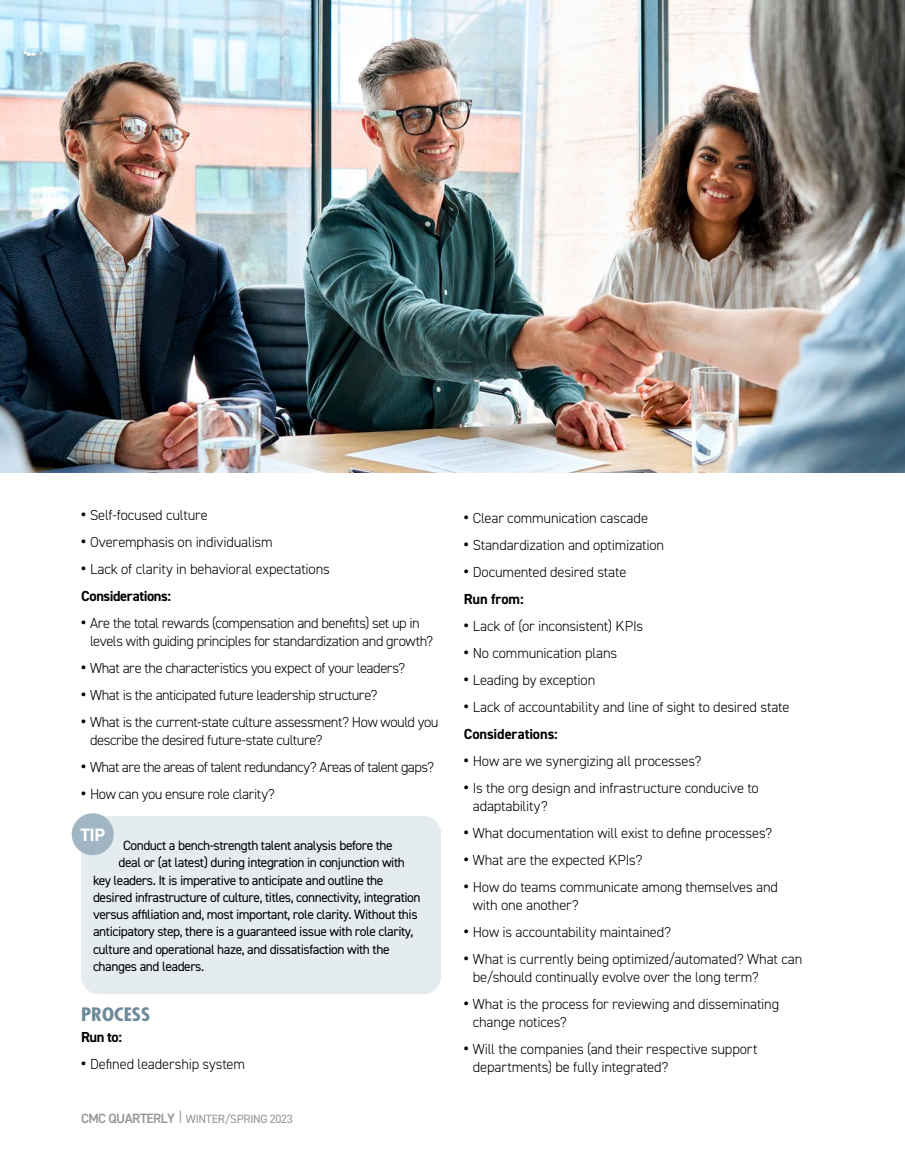
<style>
.page{position:relative;width:905px;height:1175px;background:#fff}
.page>*{position:absolute;margin:0;border:0;box-sizing:border-box;transform-origin:0 0}
.FEA_SH{font:700 condensed 18px "Futura Std";letter-spacing:.005em;color:#6c8a99;scale:1.15 1}
.FEA_Sidebar_Text{font:700 18px "DIN2014";color:#fff}
.t1{font:300 14.55px/18px "DIN2014";letter-spacing:-.015em;color:#000}
.t2{font:300 14.55px/18px "DIN2014";letter-spacing:-.035em;color:#000}
.t3{font:300 14.55px "DIN2014";letter-spacing:-.045em;color:#000}
.FEA_Text{font:700 14.55px "DIN2014";letter-spacing:-.015em;color:#000}
.FEA_Sidebar_Text-2{font:13.5px "DIN2014";letter-spacing:-.03em;color:#000}
.t4{font:12px "DIN2014";letter-spacing:-.03em;color:#939598}
.s1{font-weight:700;font-size:16.5px}
.s2{font-weight:600;font-size:13.5px}
.s3{font-weight:300;font-size:18px}
</style>
<div class="page">
<img style="left:0;top:0;width:904px;height:472px">
<div style="left:81px;top:816px;width:360px;height:178px;background:#e5ecf0;border-radius:18px"></div>
<div style="left:72px;top:813px;width:42px;height:42px;background:#a0b6c2;border-radius:50%"></div>
<p class="t1" style="left:81px;top:506px;width:128px"><span class="s1">•</span> Self-focused culture</p>
<p class="t1" style="left:81px;top:533px;width:193px"><span class="s1">•</span> Overemphasis on individualism</p>
<p class="t1" style="left:81px;top:560px;width:250px"><span class="s1">•</span> Lack of clarity in behavioral expectations</p>
<p class="FEA_Text" style="left:81px;top:586px;width:92px">Considerations:</p>
<p class="t2" style="left:90px;top:614px;width:345px;text-indent:-9px"><span class="s1">•</span> Are the total rewards (compensation and benefits) set up in levels with guiding principles for standardization and growth?</p>
<p class="t1" style="left:81px;top:659px;width:326px"><span class="s1">•</span> What are the characteristics you expect of your leaders?</p>
<p class="t2" style="left:81px;top:686px;width:298px"><span class="s1">•</span> What is the anticipated future leadership structure?</p>
<p class="t1" style="left:90px;top:713px;width:350px;text-indent:-9px"><span class="s1">•</span> What is the current-state culture assessment? How would you describe the desired future-state culture?</p>
<p class="t3" style="left:81px;top:758px;width:354px"><span class="s1">•</span> What are the areas of talent redundancy? Areas of talent gaps?</p>
<p class="t1" style="left:81px;top:785px;width:195px"><span class="s1">•</span> How can you ensure role clarity?</p>
<p class="FEA_Sidebar_Text" style="left:80px;top:823px;width:26px">TIP</p>
<p class="FEA_Sidebar_Text-2" style="left:123px;top:837px;width:271px">Conduct a bench-strength talent analysis before the</p>
<p class="FEA_Sidebar_Text-2" style="left:118px;top:854px;width:288px">deal or (at latest) during integration in conjunction with</p>
<p class="FEA_Sidebar_Text-2" style="left:93px;top:871px;width:292px">key leaders. It is imperative to anticipate and outline the</p>
<p class="FEA_Sidebar_Text-2" style="left:93px;top:888px;width:329px">desired infrastructure of culture, titles, connectivity, integration</p>
<p class="FEA_Sidebar_Text-2" style="left:93px;top:906px;width:326px">versus affiliation and, most important, role clarity. Without this</p>
<p class="FEA_Sidebar_Text-2" style="left:93px;top:923px;width:322px">anticipatory step, there is a guaranteed issue with role clarity,</p>
<p class="FEA_Sidebar_Text-2" style="left:93px;top:940px;width:298px">culture and operational haze, and dissatisfaction with the</p>
<p class="FEA_Sidebar_Text-2" style="left:93px;top:957px;width:113px">changes and leaders.</p>
<p class="FEA_SH" style="left:81px;top:1003px;width:62px">PROCESS</p>
<p class="FEA_Text" style="left:81px;top:1027px;width:42px">Run to:</p>
<p class="t1" style="left:81px;top:1055px;width:165px"><span class="s1">•</span> Defined leadership system</p>
<p class="t4" style="left:81px;top:1111px;width:213px"><span class="s2">CMC QUARTERLY</span> <span class="s3">I</span> WINTER/SPRING 2023</p>
<p class="t1" style="left:464px;top:509px;width:186px"><span class="s1">•</span> Clear communication cascade</p>
<p class="t1" style="left:464px;top:536px;width:202px"><span class="s1">•</span> Standardization and optimization</p>
<p class="t1" style="left:464px;top:563px;width:164px"><span class="s1">•</span> Documented desired state</p>
<p class="FEA_Text" style="left:463px;top:589px;width:61px">Run from:</p>
<p class="t1" style="left:464px;top:617px;width:181px"><span class="s1">•</span> Lack of (or inconsistent) KPIs</p>
<p class="t1" style="left:464px;top:644px;width:155px"><span class="s1">•</span> No communication plans</p>
<p class="t1" style="left:464px;top:671px;width:133px"><span class="s1">•</span> Leading by exception</p>
<p class="t1" style="left:464px;top:698px;width:327px"><span class="s1">•</span> Lack of accountability and line of sight to desired state</p>
<p class="FEA_Text" style="left:463px;top:724px;width:96px">Considerations:</p>
<p class="t1" style="left:464px;top:752px;width:239px"><span class="s1">•</span> How are we synergizing all processes?</p>
<p class="t1" style="left:472px;top:779px;width:287px;text-indent:-9px"><span class="s1">•</span> Is the org design and infrastructure conducive to adaptability?</p>
<p class="t1" style="left:464px;top:824px;width:310px"><span class="s1">•</span> What documentation will exist to define processes?</p>
<p class="t1" style="left:464px;top:851px;width:180px"><span class="s1">•</span> What are the expected KPIs?</p>
<p class="t1" style="left:472px;top:878px;width:307px;text-indent:-9px"><span class="s1">•</span> How do teams communicate among themselves and with one another?</p>
<p class="t1" style="left:464px;top:923px;width:209px"><span class="s1">•</span> How is accountability maintained?</p>
<p class="t1" style="left:472px;top:950px;width:331px;text-indent:-9px"><span class="s1">•</span> What is currently being optimized/automated? What can be/should continually evolve over the long term?</p>
<p class="t1" style="left:472px;top:995px;width:308px;text-indent:-9px"><span class="s1">•</span> What is the process for reviewing and disseminating change notices?</p>
<p class="t1" style="left:472px;top:1040px;width:286px;text-indent:-9px"><span class="s1">•</span> Will the companies (and their respective support departments) be fully integrated?</p>
</div>
